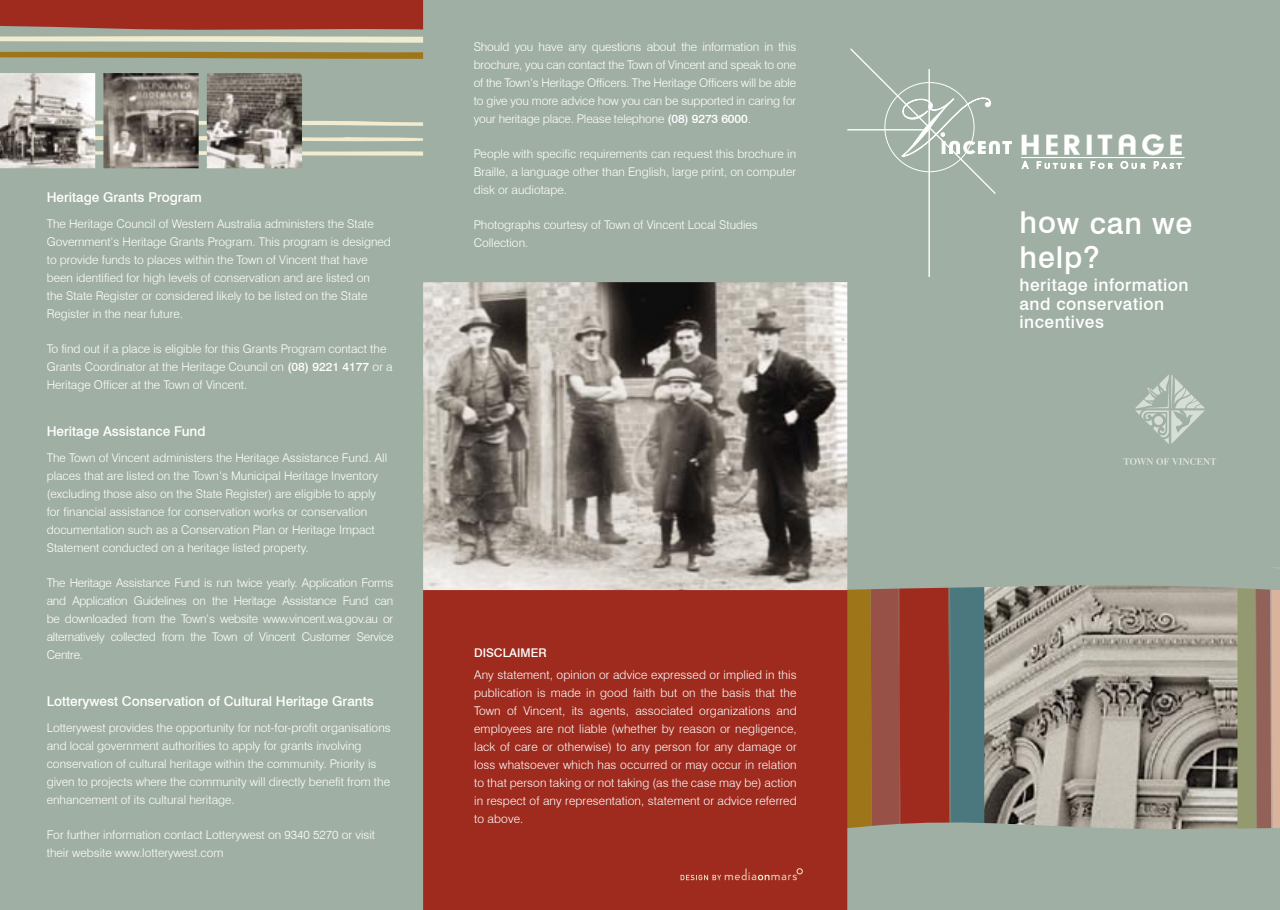
<style>
.page{position:relative;width:1280px;height:910px;background:#a0afa3}
.page>*{position:absolute;margin:0;border:0;box-sizing:border-box;transform-origin:0 0}
.brochure_title{font:500 30.3px/34.5px "Swiss 721 BT";letter-spacing:.03em;color:#fff}
.brochure_title-2{font:500 17.25px/18.8px "Swiss 721 BT";letter-spacing:.03em;color:#fff}
.section_subheader{font:500 13.5px "Swiss 721 BT";color:#fff}
.body_text{font:300 12px/18px "Swiss 721 BT";color:#fff}
.body_text-2{font:500 12px "Swiss 721 BT";color:#fff}
.s1{font-weight:500}
</style>
<div class="page">
<hr style="left:929px;top:69px;width:1px;height:208px;background:#fff">
<svg style="left:1022px;top:135px;width:17px;height:20px"></svg>
<svg style="left:1046px;top:135px;width:12px;height:20px"></svg>
<svg style="left:1064px;top:135px;width:16px;height:20px"></svg>
<svg style="left:1087px;top:135px;width:25px;height:20px"></svg>
<svg style="left:1119px;top:134px;width:16px;height:21px"></svg>
<svg style="left:1142px;top:134px;width:22px;height:21px"></svg>
<svg style="left:1170px;top:135px;width:12px;height:20px"></svg>
<svg style="left:1021px;top:161px;width:8px;height:8px"></svg>
<svg style="left:1037px;top:161px;width:45px;height:8px"></svg>
<svg style="left:1090px;top:161px;width:23px;height:8px"></svg>
<svg style="left:1120px;top:161px;width:26px;height:8px"></svg>
<svg style="left:1154px;top:161px;width:28px;height:8px"></svg>
<hr style="left:1021px;top:157px;width:163px;height:1px;background:#fff">
<svg style="left:847px;top:649px;width:433px;height:112px;background:#8c5f49"></svg>
<img style="left:984px;top:649px;width:253px;height:112px">
<svg style="left:847px;top:761px;width:433px;height:46px;background:#917c6d"></svg>
<svg style="left:847px;top:480px;width:433px;height:166px"></svg>
<svg style="left:847px;top:807px;width:433px;height:103px"></svg>
<div style="left:423px;top:590px;width:424px;height:320px;background:#9e2b1e"></div>
<div style="left:0;top:0;width:423px;height:30px;background:#9e2b1e"></div>
<svg style="left:0;top:36px;width:1012px;height:158px"></svg>
<img style="left:423px;top:282px;width:424px;height:308px">
<img style="left:0;top:73px;width:95px;height:95px">
<img style="left:103px;top:73px;width:96px;height:95px">
<img style="left:207px;top:73px;width:95px;height:95px">
<svg style="left:1135px;top:374px;width:70px;height:70px"></svg>
<svg style="left:1123px;top:458px;width:93px;height:7px"></svg>
<svg style="left:681px;top:868px;width:122px;height:12px"></svg>
<div style="left:423px;top:0;width:424px;height:255px;background:#a0afa3"></div>
<p class="section_subheader" style="left:47px;top:189px;width:157px">Heritage Grants Program</p>
<p class="body_text" style="left:47px;top:215px;width:346px">The Heritage Council of Western Australia administers the State Government’s Heritage Grants Program. This program is designed to provide funds to places within the Town of Vincent that have been identified for high levels of conservation and are listed on<br>the State Register or considered likely to be listed on the State Register in the near future.</p>
<p class="body_text" style="left:47px;top:340px;width:347px">To find out if a place is eligible for this Grants Program contact the<br>Grants Coordinator at the Heritage Council on <span class="s1">(08) 9221 4177</span> or a<br>Heritage Officer at the Town of Vincent.</p>
<p class="section_subheader" style="left:47px;top:423px;width:160px">Heritage Assistance Fund</p>
<p class="body_text" style="left:47px;top:449px;width:342px">The Town of Vincent administers the Heritage Assistance Fund. All places that are listed on the Town’s Municipal Heritage Inventory (excluding those also on the State Register) are eligible to apply for financial assistance for conservation works or conservation documentation such as a Conservation Plan or Heritage Impact Statement conducted on a heritage listed property.</p>
<p class="body_text" style="left:47px;top:574px;width:348px;text-align:justify">The Heritage Assistance Fund is run twice yearly. Application Forms and Application Guidelines on the Heritage Assistance Fund can be downloaded from the Town’s website www.vincent.wa.gov.au or alternatively collected from the Town of Vincent Customer Service Centre.</p>
<p class="section_subheader" style="left:47px;top:693px;width:328px">Lotterywest Conservation of Cultural Heritage Grants</p>
<p class="body_text" style="left:47px;top:719px;width:345px">Lotterywest provides the opportunity for not-for-profit organisations and local government authorities to apply for grants involving conservation of cultural heritage within the community. Priority is given to projects where the community will directly benefit from the enhancement of its cultural heritage.</p>
<p class="body_text" style="left:47px;top:826px;width:330px">For further information contact Lotterywest on 9340 5270 or visit their website www.lotterywest.com</p>
<p class="body_text" style="left:474px;top:37px;width:324px;text-align:justify">Should you have any questions about the information in this brochure, you can contact the Town of Vincent and speak to one of the Town’s Heritage Officers. The Heritage Officers will be able to give you more advice how you can be supported in caring for your heritage place. Please telephone <span class="s1">(08) 9273 6000</span>.</p>
<p class="body_text" style="left:474px;top:144px;width:324px;text-align:justify">People with specific requirements can request this brochure in Braille, a language other than English, large print, on computer disk or audiotape.</p>
<p class="body_text" style="left:474px;top:215px;width:286px">Photographs courtesy of Town of Vincent Local Studies<br>Collection.</p>
<p class="body_text-2" style="left:474px;top:645px;width:74px">DISCLAIMER</p>
<p class="body_text" style="left:474px;top:665px;width:324px;text-align:justify">Any statement, opinion or advice expressed or implied in this publication is made in good faith but on the basis that the Town of Vincent, its agents, associated organizations and employees are not liable (whether by reason or negligence, lack of care or otherwise) to any person for any damage or loss whatsoever which has occurred or may occur in relation to that person taking or not taking (as the case may be) action in respect of any representation, statement or advice referred to above.</p>
<p class="brochure_title" style="left:1019px;top:205px;width:174px">how can we help?</p>
<p class="brochure_title-2" style="left:1019px;top:275px;width:171px">heritage information and conservation incentives</p>
</div>
